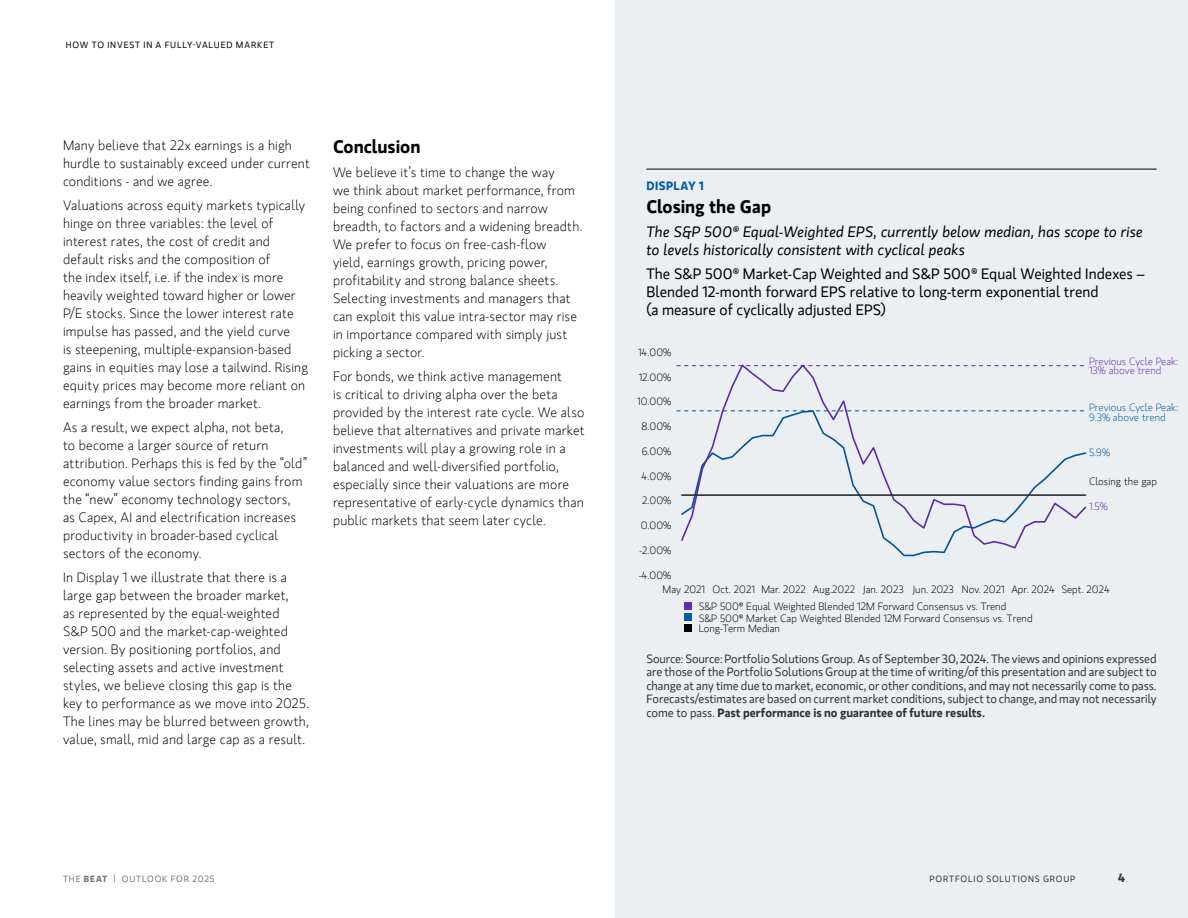
<style>
.page{position:relative;width:1188px;height:918px;background:#fff}
.page>*{position:absolute;margin:0;border:0;box-sizing:border-box;transform-origin:0 0}
.t1{font:700 18px "MS Gloriola II Std";color:#000}
.t2{font:15px/18px "MS Gloriola II Std";color:#000}
.t3{font:italic 15px/18px "MS Gloriola II Std";letter-spacing:.005em;color:#000}
.t4{font:300 13.5px/18px "MS Gloriola II Std";letter-spacing:.015em;color:#000}
.t5{font:12px/13.5px "MS Gloriola II Std";letter-spacing:-.005em;color:#333;text-align:justify}
.t6{font:700 12px "MS Gloriola II Std";letter-spacing:.04em;color:#005aa4}
.t7{font:700 12px "MS Gloriola II Std";color:#333}
.t8{font:300 10.5px/10.9px "MS Gloriola II Std";color:#000}
.t9{font:300 10.5px/9.4px "MS Gloriola II Std";color:#005aa4}
.t10{font:300 10.5px/9.4px "MS Gloriola II Std";color:#672cb4}
.t11{font:9px "MS Gloriola II Std";letter-spacing:.095em;color:#000}
.t12{font:9px "MS Gloriola II Std";letter-spacing:.09em;color:#333}
.t13{font:9px "MS Gloriola II Std";letter-spacing:.09em;color:#767676}
.t14{font:8.25px "Morgan Stanley Sans";color:#595959}
.t15{font:6.9px "Morgan Stanley Sans";letter-spacing:.02em;color:#595959}
.t16{font:500 6.9px/8.2px "Morgan Stanley Sans";color:#005aa4}
.t17{font:500 6.9px/8.2px "Morgan Stanley Sans";color:#672cb4}
.t18{font:500 6.9px "Morgan Stanley Sans";color:#333}
.s1{font-weight:700}
</style>
<div class="page">
<div style="left:615px;top:0;width:573px;height:918px;background:#ebeff2"></div>
<hr style="left:646px;top:169px;width:511px;height:1px;background:#000">
<svg style="left:680px;top:364px;width:406px;height:186px"></svg>
<hr style="left:682px;top:494px;width:404px;height:2px;background:#333">
<svg style="left:677px;top:365px;width:409px;height:1px"></svg>
<div style="left:684px;top:602px;width:7px;height:7px;background:#672cb4"></div>
<div style="left:684px;top:613px;width:7px;height:8px;background:#005aa4"></div>
<div style="left:684px;top:624px;width:7px;height:7px;background:#000"></div>
<p class="t11" style="left:66px;top:39px;width:210px">HOW TO INVEST IN A FULLY-VALUED MARKET</p>
<p class="t4" style="left:63px;top:136px;width:249px">Many believe that 22x earnings is a high hurdle to sustainably exceed under current conditions - and we agree.</p>
<p class="t4" style="left:63px;top:196px;width:247px">Valuations across equity markets typically hinge on three variables: the level of interest rates, the cost of credit and default risks and the composition of<br>the index itself, i.e. if the index is more heavily weighted toward higher or lower P/E stocks. Since the lower interest rate impulse has passed, and the yield curve<br>is steepening, multiple-expansion-based gains in equities may lose a tailwind. Rising equity prices may become more reliant on earnings from the broader market.</p>
<p class="t4" style="left:63px;top:418px;width:245px">As a result, we expect alpha, not beta,<br>to become a larger source of return attribution. Perhaps this is fed by the “old” economy value sectors finding gains from the “new” economy technology sectors,<br>as Capex, AI and electrification increases productivity in broader-based cyclical sectors of the economy.</p>
<p class="t4" style="left:63px;top:568px;width:248px">In Display 1 we illustrate that there is a large gap between the broader market,<br>as represented by the equal-weighted<br>S&amp;P 500 and the market-cap-weighted version. By positioning portfolios, and selecting assets and active investment styles, we believe closing this gap is the key to performance as we move into 2025.<br>The lines may be blurred between growth, value, small, mid and large cap as a result.</p>
<h1 class="t1" style="left:333px;top:134px;width:89px">Conclusion</h1>
<p class="t4" style="left:333px;top:163px;width:251px">We believe it’s time to change the way<br>we think about market performance, from being confined to sectors and narrow breadth, to factors and a widening breadth.<br>We prefer to focus on free-cash-flow<br>yield, earnings growth, pricing power, profitability and strong balance sheets.<br>Selecting investments and managers that can exploit this value intra-sector may rise in importance compared with simply just picking a sector.</p>
<p class="t4" style="left:333px;top:367px;width:253px">For bonds, we think active management<br>is critical to driving alpha over the beta provided by the interest rate cycle. We also believe that alternatives and private market investments will play a growing role in a balanced and well-diversified portfolio, especially since their valuations are more representative of early-cycle dynamics than public markets that seem later cycle.</p>
<p class="t13" style="left:63px;top:873px;width:153px">THE <span class="s1">BEAT</span> | OUTLOOK FOR 2025</p>
<p class="t6" style="left:646px;top:178px;width:59px">DISPLAY 1</p>
<h1 class="t1" style="left:646px;top:194px;width:126px">Closing the Gap</h1>
<p class="t3" style="left:646px;top:222px;width:498px">The S&amp;P 500® Equal-Weighted EPS, currently below median, has scope to rise to levels historically consistent with cyclical peaks</p>
<p class="t2" style="left:646px;top:264px;width:500px">The S&amp;P 500® Market-Cap Weighted and S&amp;P 500® Equal Weighted Indexes –<br>Blended 12-month forward EPS relative to long-term exponential trend<br>(a measure of cyclically adjusted EPS)</p>
<p class="t8" style="left:638px;top:347px;width:35px">14.00%</p>
<p class="t8" style="left:639px;top:371px;width:34px">12.00%</p>
<p class="t8" style="left:637px;top:396px;width:36px">10.00%</p>
<p class="t8" style="left:642px;top:421px;width:31px">8.00%</p>
<p class="t8" style="left:642px;top:446px;width:31px">6.00%</p>
<p class="t8" style="left:642px;top:470px;width:31px">4.00%</p>
<p class="t8" style="left:642px;top:495px;width:31px">2.00%</p>
<p class="t8" style="left:641px;top:520px;width:32px">0.00%</p>
<p class="t8" style="left:639px;top:545px;width:33px">-2.00%</p>
<p class="t8" style="left:663px;top:568px;width:44px;line-height:14.2px;text-indent:-24px">-4.00%<br>May 2021</p>
<p class="t8" style="left:699px;top:601px;width:335px">S&amp;P 500® Equal Weighted Blended 12M Forward Consensus vs. Trend<br>S&amp;P 500® Market Cap Weighted Blended 12M Forward Consensus vs. Trend<br>Long-Term Median</p>
<p class="t14" style="left:649px;top:348px;width:27px">14.00%</p>
<p class="t10" style="left:1089px;top:356px;width:91px">Previous Cycle Peak:<br>13% above trend</p>
<p class="t17" style="left:1089px;top:359px;width:68px">Previous Cycle Peak:<br>13% above trend</p>
<p class="t16" style="left:1089px;top:402px;width:68px">Previous Cycle Peak:<br>9.3% above trend</p>
<p class="t14" style="left:648px;top:372px;width:28px">12.00%</p>
<p class="t14" style="left:647px;top:397px;width:29px">10.00%</p>
<p class="t9" style="left:1089px;top:403px;width:91px">Previous Cycle Peak:<br>9.3% above trend</p>
<p class="t14" style="left:651px;top:421px;width:25px">8.00%</p>
<p class="t14" style="left:651px;top:446px;width:25px">6.00%</p>
<p class="t9" style="left:1089px;top:447px;width:23px">5.9%</p>
<p class="t16" style="left:1089px;top:448px;width:17px">5.9%</p>
<p class="t18" style="left:1089px;top:476px;width:51px">Closing the gap</p>
<p class="t14" style="left:651px;top:470px;width:25px">4.00%</p>
<p class="t8" style="left:1089px;top:475px;width:70px">Closing the gap</p>
<p class="t14" style="left:651px;top:495px;width:25px">2.00%</p>
<p class="t10" style="left:1089px;top:502px;width:20px">1.5%</p>
<p class="t17" style="left:1089px;top:503px;width:16px">1.5%</p>
<p class="t14" style="left:651px;top:520px;width:26px">0.00%</p>
<p class="t14" style="left:648px;top:544px;width:29px">-2.00%</p>
<p class="t14" style="left:647px;top:569px;width:29px">-4.00%</p>
<p class="t8" style="left:713px;top:584px;width:399px">Oct. 2021 Mar. 2022 Aug.2022 Jan. 2023 Jun. 2023 Nov. 2021 Apr. 2024 Sept. 2024</p>
<p class="t15" style="left:665px;top:584px;width:32px">May 2021</p>
<p class="t15" style="left:715px;top:584px;width:31px">Oct. 2021</p>
<p class="t15" style="left:763px;top:584px;width:33px">Mar. 2022</p>
<p class="t15" style="left:813px;top:584px;width:34px">Aug. 2022</p>
<p class="t15" style="left:863px;top:584px;width:33px">Jan. 2023</p>
<p class="t15" style="left:913px;top:584px;width:33px">Jun. 2023</p>
<p class="t15" style="left:962px;top:584px;width:34px">Nov. 2023</p>
<p class="t15" style="left:1012px;top:584px;width:33px">Apr. 2024</p>
<p class="t15" style="left:1061px;top:584px;width:36px">Sept. 2024</p>
<p class="t14" style="left:698px;top:600px;width:256px">S&amp;P 500<sup>®</sup> Equal Weighted Blended 12M Forward Consensus vs. Trend</p>
<p class="t14" style="left:698px;top:622px;width:72px">Long-Term Median</p>
<p class="t14" style="left:698px;top:612px;width:278px">S&amp;P 500<sup>®</sup> Market Cap Weighted Blended 12M Forward Consensus vs. Trend</p>
<p class="t5" style="left:646px;top:652px;width:512px">Source: Source: Portfolio Solutions Group. As of September 30, 2024. The views and opinions expressed are those of the Portfolio Solutions Group at the time of writing/of this presentation and are subject to change at any time due to market, economic, or other conditions, and may not necessarily come to pass.<br>Forecasts/estimates are based on current market conditions, subject to change, and may not necessarily come to pass. <span class="s1">Past performance is no guarantee of future results.</span></p>
<p class="t12" style="left:930px;top:873px;width:147px">PORTFOLIO SOLUTIONS GROUP</p>
<p class="t7" style="left:1118px;top:869px;width:8px">4</p>
</div>
